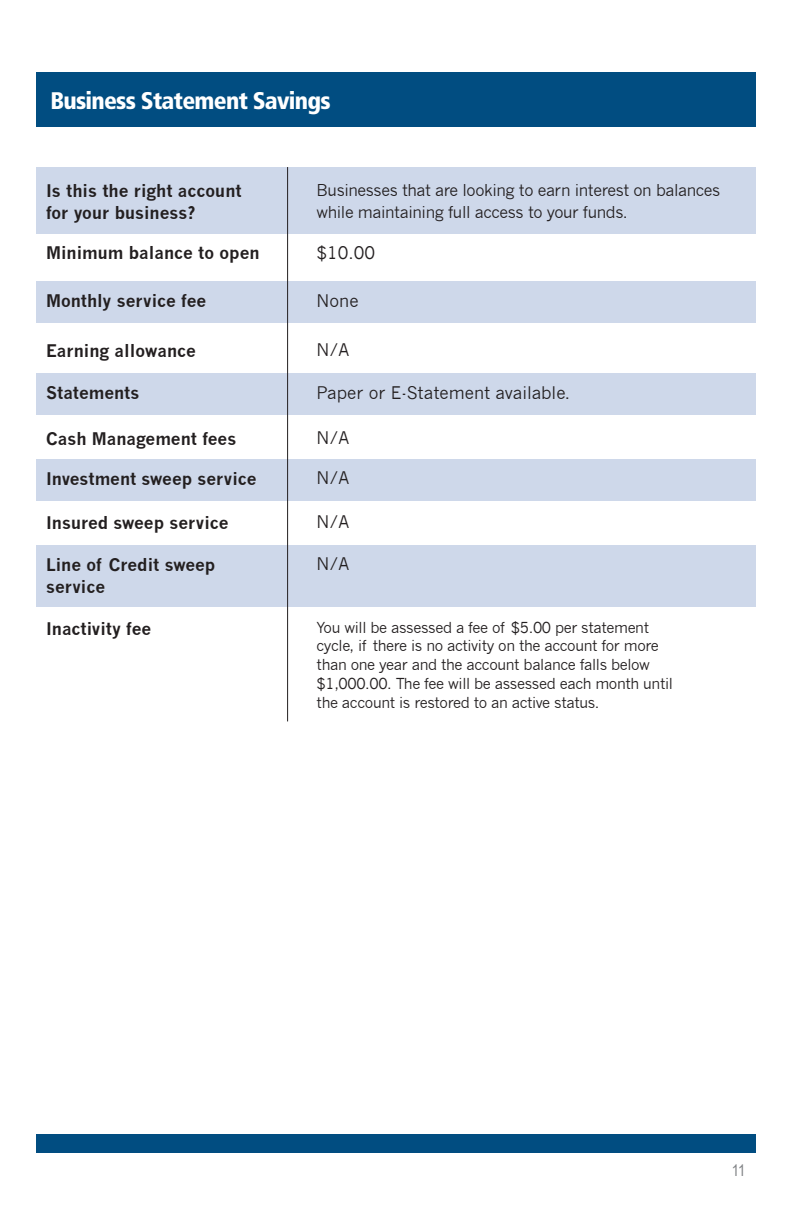
<style>
.page{position:relative;width:792px;height:1224px;background:#fff}
.page>*{position:absolute;margin:0;border:0;box-sizing:border-box;transform-origin:0 0}
.t1{font:900 condensed 24px "Frutiger LT Std";letter-spacing:-.03em;color:#fff}
.t2{font:700 17px/22px "News Gothic";color:#231f20}
.t3{font:17px "News Gothic";color:#231f20}
.t4{font:16px/22px "News Gothic";letter-spacing:-.025em;color:#231f20}
.t5{font:16px "Arial Narrow";color:#808285}
.t6{font:14.8px/18.8px "News Gothic";letter-spacing:-.025em;color:#231f20}
</style>
<div class="page">
<div style="left:36px;top:1134px;width:720px;height:19px;background:#014d81"></div>
<div style="left:36px;top:72px;width:720px;height:55px;background:#014d81"></div>
<div style="left:36px;top:545px;width:720px;height:61px;background:#ced8ea"></div>
<div style="left:36px;top:459px;width:720px;height:41px;background:#ced8ea"></div>
<div style="left:36px;top:373px;width:720px;height:41px;background:#ced8ea"></div>
<div style="left:36px;top:281px;width:720px;height:41px;background:#ced8ea"></div>
<div style="left:36px;top:167px;width:720px;height:66px;background:#ced8ea"></div>
<hr style="left:287px;top:167px;width:1px;height:554px;background:#231f20">
<p class="t1" style="left:50px;top:86px;width:282px">Business Statement Savings</p>
<p class="t2" style="left:46px;top:179px;width:197px">Is this the right account for your business?</p>
<p class="t4" style="left:317px;top:179px;width:405px">Businesses that are looking to earn interest on balances while maintaining full access to your funds.</p>
<p class="t2" style="left:46px;top:242px;width:215px">Minimum balance to open</p>
<p class="t3" style="left:317px;top:243px;width:60px">$10.00</p>
<p class="t2" style="left:46px;top:290px;width:162px">Monthly service fee</p>
<p class="t3" style="left:317px;top:291px;width:43px">None</p>
<p class="t2" style="left:46px;top:339px;width:151px">Earning allowance</p>
<p class="t3" style="left:317px;top:340px;width:34px">N/A</p>
<p class="t2" style="left:46px;top:381px;width:95px">Statements</p>
<p class="t3" style="left:317px;top:383px;width:255px">Paper or E-Statement available.</p>
<p class="t2" style="left:46px;top:427px;width:192px">Cash Management fees</p>
<p class="t3" style="left:317px;top:428px;width:34px">N/A</p>
<p class="t2" style="left:46px;top:467px;width:212px">Investment sweep service</p>
<p class="t3" style="left:317px;top:468px;width:34px">N/A</p>
<p class="t2" style="left:46px;top:511px;width:184px">Insured sweep service</p>
<p class="t3" style="left:317px;top:512px;width:34px">N/A</p>
<p class="t2" style="left:46px;top:553px;width:171px">Line of Credit sweep service</p>
<p class="t3" style="left:317px;top:554px;width:34px">N/A</p>
<p class="t2" style="left:46px;top:617px;width:107px">Inactivity fee</p>
<p class="t6" style="left:317px;top:618px;width:358px">You will be assessed a fee of $5.00 per statement cycle, if there is no activity on the account for more than one year and the account balance falls below $1,000.00. The fee will be assessed each month until the account is restored to an active status.</p>
<p class="t5" style="left:732px;top:1159px;width:15px">11</p>
</div>
